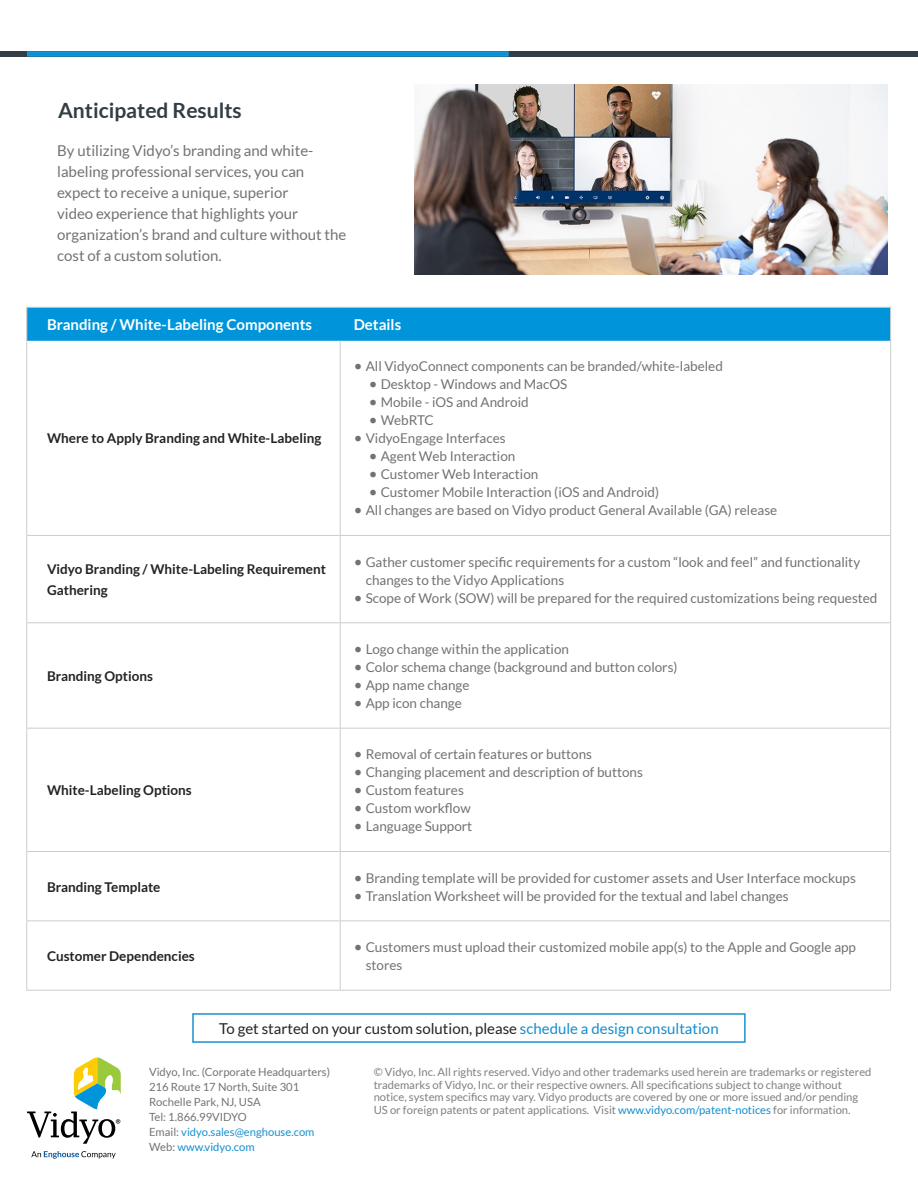
<style>
.page{position:relative;width:918px;height:1188px;background:#fff}
.page>*{position:absolute;margin:0;border:0;box-sizing:border-box;transform-origin:0 0}
.t1{font:700 21px "Lato";color:#313e45}
.t2{font:15px/21px "Lato";color:#727272}
.t3{font:15px "Lato";color:#232323}
.t4{font:700 15px "Lato";color:#fff}
.t5{font:13.5px/18px "Lato";color:#727273}
.t6{font:700 13.5px/21px "Lato";color:#232323}
.t7{font:11.25px/12.6px "Lato";color:#808081}
.t8{font:11.25px/15px "Lato";color:#747373}
.s1{font-size:15px;color:#727272}
.s2{color:#148dcd}
.s3{color:#1a91d1}
</style>
<div class="page">
<div style="left:0;top:51px;width:918px;height:6px;background:#313e45"></div>
<svg style="left:27px;top:51px;width:482px;height:6px;background:#128bc6"></svg>
<svg style="left:27px;top:1057px;width:94px;height:87px"></svg>
<svg style="left:31px;top:1151px;width:85px;height:8px"></svg>
<div style="left:27px;top:308px;width:863px;height:33px;background:#0095da"></div>
<hr style="left:26px;top:341px;width:1px;height:194px;background:#ccc">
<hr style="left:340px;top:341px;width:1px;height:194px;background:#ccc">
<hr style="left:890px;top:341px;width:1px;height:194px;background:#ccc">
<hr style="left:26px;top:535px;width:314px;height:1px;background:#ccc">
<hr style="left:26px;top:536px;width:1px;height:86px;background:#ccc">
<hr style="left:340px;top:535px;width:551px;height:1px;background:#ccc">
<hr style="left:340px;top:536px;width:1px;height:86px;background:#ccc">
<hr style="left:890px;top:536px;width:1px;height:86px;background:#ccc">
<hr style="left:26px;top:622px;width:314px;height:1px;background:#ccc">
<hr style="left:26px;top:623px;width:1px;height:105px;background:#ccc">
<hr style="left:340px;top:622px;width:551px;height:1px;background:#ccc">
<hr style="left:340px;top:623px;width:1px;height:105px;background:#ccc">
<hr style="left:890px;top:623px;width:1px;height:105px;background:#ccc">
<hr style="left:26px;top:728px;width:314px;height:1px;background:#ccc">
<hr style="left:26px;top:729px;width:1px;height:122px;background:#ccc">
<hr style="left:340px;top:728px;width:551px;height:1px;background:#ccc">
<hr style="left:340px;top:729px;width:1px;height:122px;background:#ccc">
<hr style="left:890px;top:729px;width:1px;height:122px;background:#ccc">
<hr style="left:26px;top:851px;width:314px;height:1px;background:#ccc">
<hr style="left:26px;top:852px;width:1px;height:69px;background:#ccc">
<hr style="left:340px;top:851px;width:551px;height:1px;background:#ccc">
<hr style="left:340px;top:852px;width:1px;height:69px;background:#ccc">
<hr style="left:890px;top:852px;width:1px;height:69px;background:#ccc">
<hr style="left:26px;top:921px;width:314px;height:1px;background:#ccc">
<hr style="left:26px;top:921px;width:1px;height:69px;background:#ccc">
<hr style="left:340px;top:921px;width:551px;height:1px;background:#ccc">
<hr style="left:340px;top:921px;width:1px;height:69px;background:#ccc">
<hr style="left:890px;top:921px;width:1px;height:69px;background:#ccc">
<hr style="left:26px;top:990px;width:314px;height:1px;background:#ccc">
<hr style="left:340px;top:990px;width:551px;height:1px;background:#ccc">
<hr style="left:26px;top:307px;width:314px;height:1px;background:#ccc">
<hr style="left:26px;top:308px;width:1px;height:33px;background:#ccc">
<hr style="left:340px;top:307px;width:551px;height:1px;background:#ccc">
<hr style="left:890px;top:308px;width:1px;height:33px;background:#ccc">
<div style="left:192px;top:1013px;width:554px;height:30px;border:2px solid #1a91d1"></div>
<img style="left:415px;top:85px;width:473px;height:190px">
<h1 class="t1" style="left:58px;top:99px;width:185px">Anticipated Results</h1>
<p class="t2" style="left:57px;top:139px;width:291px">By utilizing Vidyo’s branding and white&shy;labeling professional services, you can expect to receive a unique, superior<br>video experience that highlights your organization’s brand and culture without the cost of a custom solution.</p>
<p class="t4" style="left:47px;top:316px;width:267px">Branding / White-Labeling Components</p>
<p class="t4" style="left:354px;top:316px;width:49px">Details</p>
<p class="t6" style="left:47px;top:428px;width:276px">Where to Apply Branding and White-Labeling</p>
<p class="t5" style="left:354px;top:357px;width:371px"><span class="s1">•</span> All VidyoConnect components can be branded/white-labeled</p>
<p class="t5" style="left:369px;top:375px;width:200px"><span class="s1">•</span> Desktop - Windows and MacOS</p>
<p class="t5" style="left:369px;top:393px;width:162px"><span class="s1">•</span> Mobile - iOS and Android</p>
<p class="t5" style="left:369px;top:411px;width:67px"><span class="s1">•</span> WebRTC</p>
<p class="t5" style="left:354px;top:429px;width:153px"><span class="s1">•</span> VidyoEngage Interfaces</p>
<p class="t5" style="left:369px;top:447px;width:148px"><span class="s1">•</span> Agent Web Interaction</p>
<p class="t5" style="left:369px;top:465px;width:171px"><span class="s1">•</span> Customer Web Interaction</p>
<p class="t5" style="left:369px;top:483px;width:292px"><span class="s1">•</span> Customer Mobile Interaction (iOS and Android)</p>
<p class="t5" style="left:354px;top:501px;width:425px"><span class="s1">•</span> All changes are based on Vidyo product General Available (GA) release</p>
<p class="t6" style="left:47px;top:558px;width:280px">Vidyo Branding / White-Labeling Requirement<br>Gathering</p>
<p class="t5" style="left:366px;top:553px;width:496px;text-indent:-12px"><span class="s1">•</span> Gather customer specific requirements for a custom “look and feel” and functionality changes to the Vidyo Applications</p>
<p class="t5" style="left:354px;top:589px;width:525px"><span class="s1">•</span> Scope of Work (SOW) will be prepared for the required customizations being requested</p>
<p class="t6" style="left:47px;top:665px;width:107px">Branding Options</p>
<p class="t6" style="left:47px;top:780px;width:146px">White-Labeling Options</p>
<p class="t6" style="left:47px;top:876px;width:115px">Branding Template</p>
<p class="t5" style="left:354px;top:640px;width:217px"><span class="s1">•</span> Logo change within the application</p>
<p class="t5" style="left:354px;top:658px;width:325px"><span class="s1">•</span> Color schema change (background and button colors)</p>
<p class="t5" style="left:354px;top:676px;width:117px"><span class="s1">•</span> App name change</p>
<p class="t5" style="left:354px;top:694px;width:110px"><span class="s1">•</span> App icon change</p>
<p class="t5" style="left:354px;top:745px;width:240px"><span class="s1">•</span> Removal of certain features or buttons</p>
<p class="t5" style="left:354px;top:763px;width:291px"><span class="s1">•</span> Changing placement and description of buttons</p>
<p class="t5" style="left:354px;top:781px;width:112px"><span class="s1">•</span> Custom features</p>
<p class="t5" style="left:354px;top:799px;width:119px"><span class="s1">•</span> Custom workflow</p>
<p class="t5" style="left:354px;top:817px;width:120px"><span class="s1">•</span> Language Support</p>
<p class="t5" style="left:354px;top:869px;width:504px"><span class="s1">•</span> Branding template will be provided for customer assets and User Interface mockups</p>
<p class="t5" style="left:354px;top:887px;width:437px"><span class="s1">•</span> Translation Worksheet will be provided for the textual and label changes</p>
<p class="t6" style="left:47px;top:945px;width:149px">Customer Dependencies</p>
<p class="t5" style="left:366px;top:938px;width:492px;text-indent:-12px"><span class="s1">•</span> Customers must upload their customized mobile app(s) to the Apple and Google app stores</p>
<p class="t3" style="left:219px;top:1020px;width:501px">To get started on your custom solution, please <span class="s2">schedule a design consultation</span></p>
<p class="t8" style="left:149px;top:1064px;width:183px">Vidyo, Inc. (Corporate Headquarters)<br>216 Route 17 North, Suite 301<br>Rochelle Park, NJ, USA<br>Tel: 1.866.99VIDYO<br>Email: <span class="s3">vidyo.sales@enghouse.com<br></span>Web: <span class="s2">www.vidyo.com</span></p>
<p class="t7" style="left:374px;top:1066px;width:499px">© Vidyo, Inc. All rights reserved. Vidyo and other trademarks used herein are trademarks or registered trademarks of Vidyo, Inc. or their respective owners. All specifications subject to change without notice, system specifics may vary. Vidyo products are covered by one or more issued and/or pending US or foreign patents or patent applications. Visit <span class="s2">www.vidyo.com/patent-notices</span> for information.</p>
</div>
